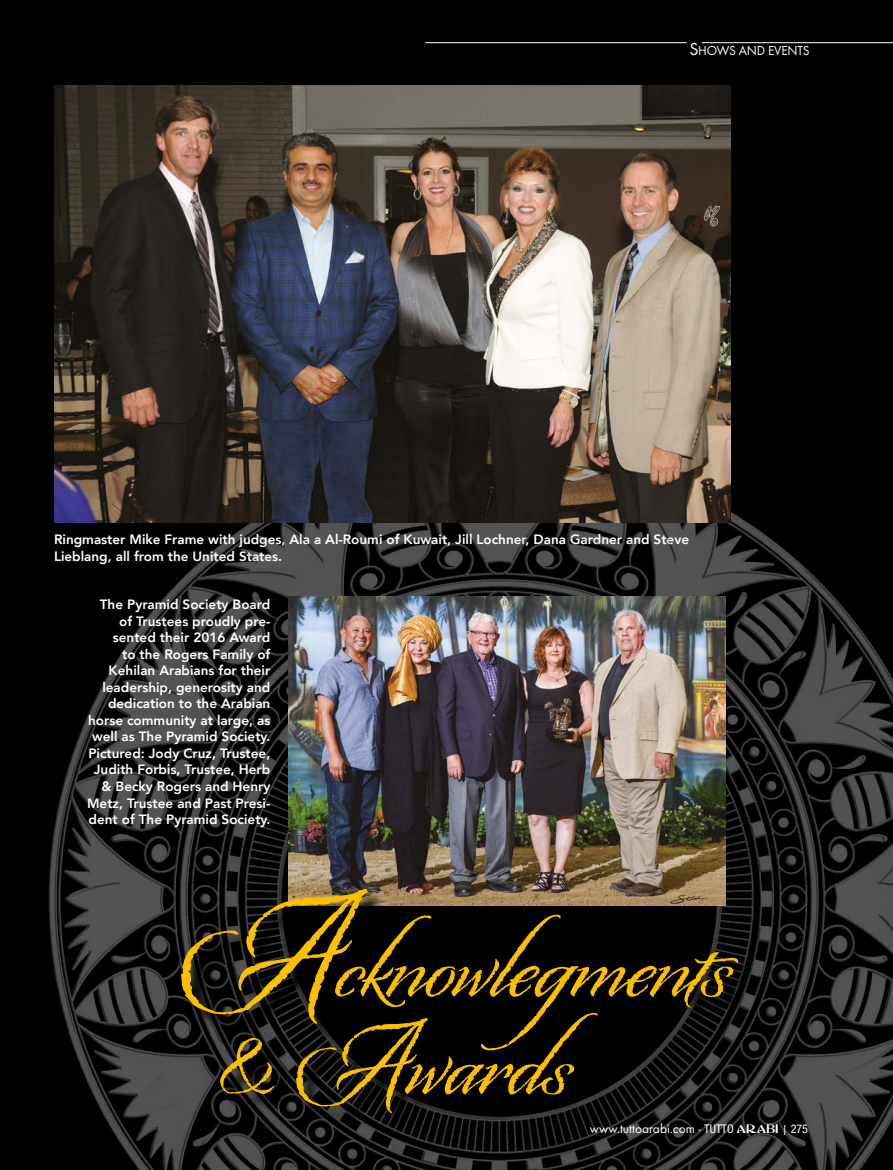
<style>
.page{position:relative;width:893px;height:1170px;background:#fff}
.page>*{position:absolute;margin:0;border:0;box-sizing:border-box;transform-origin:0 0}
.t1{font:108px/97.5px "Origins";color:#fbbf00}
.t2{font:800 13.5px/16.5px "Avenir";color:#fff}
.t3{font:13.5px "Futura T";color:#fff}
.s1{font-size:18px}
.s2{font-size:153px}
.s3{font-size:78px}
.s4{font-family:"Helvetica Neue";font-stretch:condensed;font-size:12px}
.s5{font-family:"Abbess";font-size:12px}
.s6{font-size:12px}
</style>
<div class="page">
<div style="left:0;top:0;width:893px;height:1169px;background:#000"></div>
<img style="left:48px;top:391px;width:845px;height:778px">
<img style="left:288px;top:596px;width:437px;height:295px">
<svg style="left:184px;top:891px;width:572px;height:240px"></svg>
<img style="left:55px;top:86px;width:676px;height:436px">
<hr style="left:702px;top:42px;width:191px;height:1px;background:#fff">
<hr style="left:425px;top:42px;width:262px;height:1px;background:#fff">
<p class="t3" style="left:689px;top:43px;width:122px"><span class="s1">S</span>HOWS AND EVENTS</p>
<p class="t2" style="left:54px;top:531px;width:637px">Ringmaster Mike Frame with judges, Ala a Al-Roumi of Kuwait, Jill Lochner, Dana Gardner and Steve<br>Lieblang, all from the United States.</p>
<p class="t2" style="left:87px;top:596px;width:185px;text-align:right">The Pyramid Society Board of Trustees proudly pre&shy;sented their 2016 Award<br>to the Rogers Family of<br>Kehilan Arabians for their leadership, generosity and dedication to the Arabian horse community at large, as well as The Pyramid Society.<br>Pictured: Jody Cruz, Trustee,<br>Judith Forbis, Trustee, Herb &amp; Becky Rogers and Henry<br>Metz, Trustee and Past Presi&shy;dent of The Pyramid Society.</p>
<h1 class="t1" style="left:217px;top:910px;width:513px;text-indent:-39px"><span class="s2">A</span>cknowlegments <span class="s3">&amp;</span> Awards</h1>
<p class="t3" style="left:590px;top:1120px;width:219px">www.tuttoarabi.com - <span class="s4">TUTTO</span> <span class="s5">ARABI</span> <span class="s6">|</span> <span class="s4">275</span></p>
</div>
